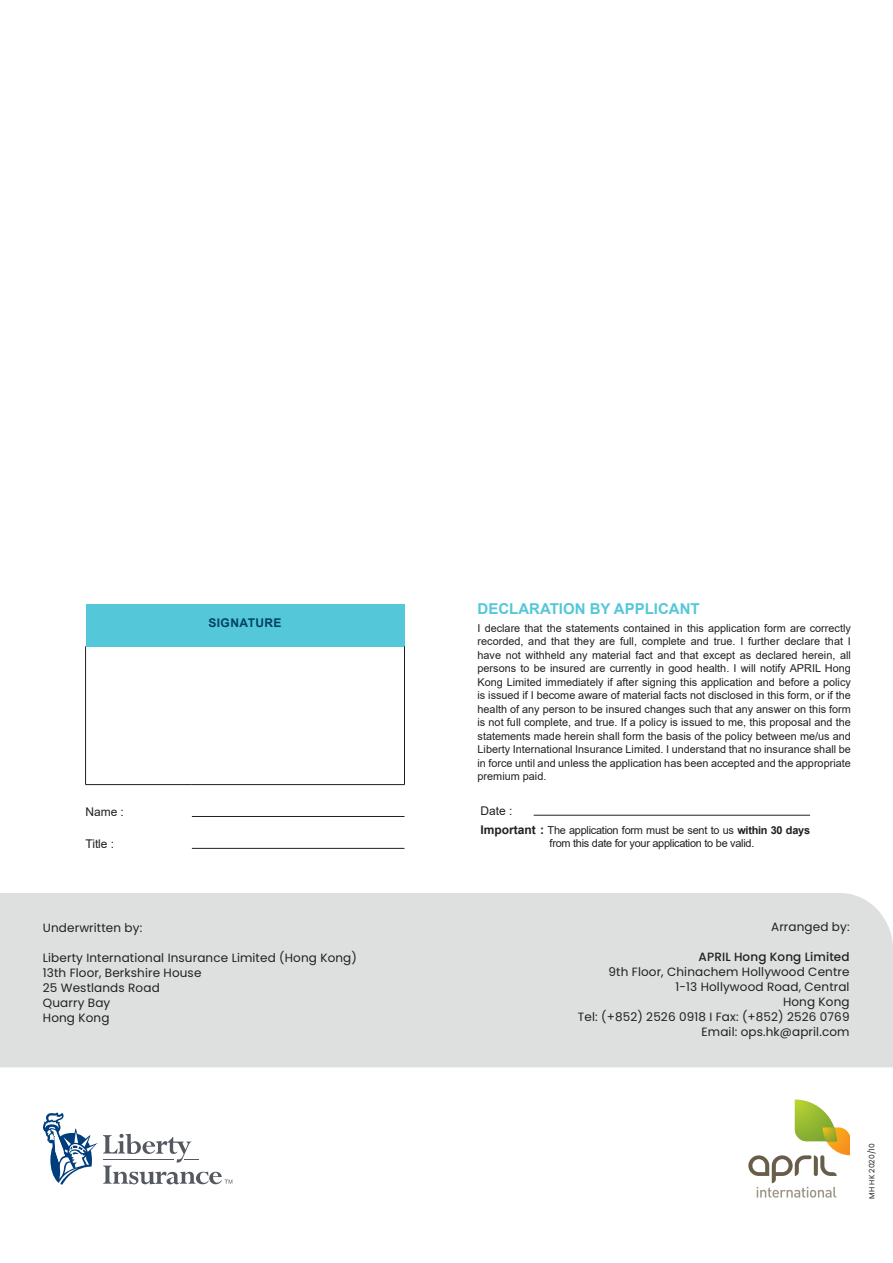
<style>
.page{position:relative;width:893px;height:1263px;background:#fff}
.page>*{position:absolute;margin:0;border:0;box-sizing:border-box;transform-origin:0 0}
.SG_MH_MKT_Brochure_2{font:700 15px "Arial";color:#54c7d9}
.Contents{font:12px/15px "Poppins";letter-spacing:.01em;color:#231f20}
.SG_MH_MKT_Brochure_2-2{font:12px "Arial";letter-spacing:-.005em;color:#231f20}
.t1{font:700 12px "Arial";letter-spacing:.035em;color:#004260}
.SG_MH_MKT_Brochure_2-3{font:10.95px/13.5px "Arial";letter-spacing:-.025em;color:#231f20}
.SG_MH_MKT_Brochure_2-4{font:10.8px/13.5px "Arial";color:#231f20;text-align:justify}
.t2{font:7.5px "Poppins";letter-spacing:.01em;color:#231f20}
.s1{font-weight:700;font-size:12px}
.s2{font-weight:700}
.s3{font-weight:500}
</style>
<div class="page">
<div style="left:0;top:893px;width:893px;height:174px;background:#dde0df"></div>
<svg style="left:748px;top:1099px;width:102px;height:98px"></svg>
<hr style="left:534px;top:815px;width:276px;height:1px;background:#231f20">
<div style="left:86px;top:604px;width:318px;height:42px;background:#54c7d9"></div>
<hr style="left:85px;top:646px;width:1px;height:138px;background:#231f20">
<hr style="left:192px;top:816px;width:212px;height:1px;background:#231f20">
<hr style="left:192px;top:848px;width:212px;height:1px;background:#231f20">
<hr style="left:404px;top:646px;width:1px;height:138px;background:#231f20">
<hr style="left:85px;top:784px;width:107px;height:1px;background:#231f20">
<hr style="left:192px;top:784px;width:213px;height:1px;background:#231f20">
<svg style="left:43px;top:1112px;width:189px;height:73px"></svg>
<p class="SG_MH_MKT_Brochure_2-2" style="left:86px;top:804px;width:40px">Name :</p>
<p class="SG_MH_MKT_Brochure_2-2" style="left:86px;top:836px;width:30px">Title :</p>
<p class="t1" style="left:208px;top:615px;width:75px">SIGNATURE</p>
<p class="Contents" style="left:43px;top:920px;width:101px">Underwritten by:</p>
<p class="Contents" style="left:43px;top:950px;width:316px">Liberty International Insurance Limited (Hong Kong)</p>
<p class="Contents" style="left:43px;top:965px;width:160px">13th Floor, Berkshire House<br>25 Westlands Road<br>Quarry Bay<br>Hong Kong</p>
<p class="SG_MH_MKT_Brochure_2" style="left:478px;top:598px;width:224px">DECLARATION BY APPLICANT</p>
<p class="SG_MH_MKT_Brochure_2-4" style="left:478px;top:621px;width:375px">I declare that the statements contained in this application form are correctly recorded, and that they are full, complete and true. I further declare that I have not withheld any material fact and that except as declared herein, all persons to be insured are currently in good health. I will notify APRIL Hong Kong Limited immediately if after signing this application and before a policy is issued if I become aware of material facts not disclosed in this form, or if the health of any person to be insured changes such that any answer on this form is not full complete, and true. If a policy is issued to me, this proposal and the statements made herein shall form the basis of the policy between me/us and Liberty International Insurance Limited. I understand that no insurance shall be in force until and unless the application has been accepted and the appropriate premium paid.</p>
<p class="SG_MH_MKT_Brochure_2-2" style="left:480px;top:803px;width:33px">Date :</p>
<p class="SG_MH_MKT_Brochure_2-3" style="left:550px;top:823px;width:262px;text-indent:-69px"><span class="s1">Important :</span> The application form must be sent to us <span class="s2">within 30 days </span>from this date for your application to be valid.</p>
<p class="Contents" style="left:771px;top:919px;width:80px">Arranged by:</p>
<p class="Contents" style="left:578px;top:949px;width:273px;text-align:right"><span class="s3">APRIL Hong Kong Limited<br></span>9th Floor, Chinachem Hollywood Centre<br>1-13 Hollywood Road, Central<br>Hong Kong<br>Tel: (+852) 2526 0918 I Fax: (+852) 2526 0769</p>
<p class="Contents" style="left:702px;top:1024px;width:149px">Email: ops.hk@april.com</p>
<p class="t2" style="left:867px;top:1198px;width:56px;rotate:-90deg">MH HK 2020/10</p>
</div>
